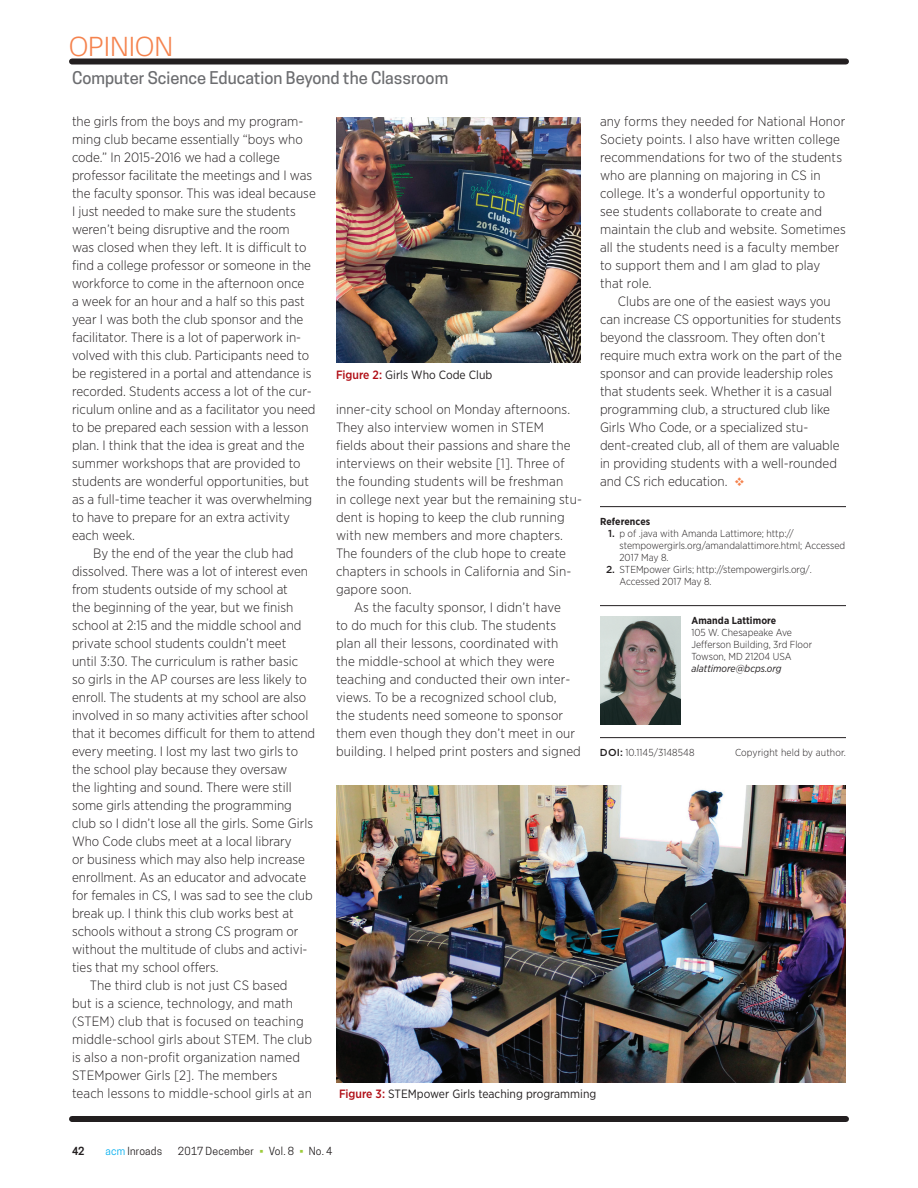
<style>
.page{position:relative;width:918px;height:1188px;background:#fff}
.page>*{position:absolute;margin:0;border:0;box-sizing:border-box;transform-origin:0 0}
.t1{font:300 30px "Clouseau Sans";color:#f5834e}
.t2{font:500 16.5px "Cooper Hewitt";color:#6c6d70}
.t3{font:300 13.5px/18px "Gotham Narrow";color:#231f20}
.t4{font:12px "Gotham Narrow";color:#231f20}
.t5{font:10.5px "Cooper Hewitt";letter-spacing:.02em;color:#231f20}
.t6{font:600 10.5px "Cooper Hewitt";color:#231f20}
.t7{font:300 10.2px/12px "Gotham Narrow";color:#231f20}
.t8{font:700 10.2px "Gotham Narrow";letter-spacing:.01em;color:#231f20}
.t9{font:italic 10.2px "Gotham Narrow";color:#231f20}
.s1{color:#f5834e}
.s2{font-family:"Gotham";font-weight:500}
.s3{font-weight:500;color:#b00d15}
.s4{color:#00aeef}
.s5{color:#9ccb3b}
</style>
<div class="page">
<div style="left:72px;top:58px;width:774px;height:6px;background:#231f20"></div>
<div style="left:72px;top:1116px;width:774px;height:6px;background:#231f20"></div>
<hr style="left:600px;top:506px;width:246px;height:1px;background:#231f20">
<hr style="left:600px;top:605px;width:246px;height:1px;background:#231f20">
<hr style="left:600px;top:737px;width:246px;height:1px;background:#231f20">
<img style="left:600px;top:617px;width:81px;height:108px">
<img style="left:336px;top:117px;width:244px;height:246px">
<img style="left:336px;top:786px;width:510px;height:296px">
<h1 class="t1" style="left:69px;top:36px;width:106px">OPINION</h1>
<p class="t2" style="left:72px;top:68px;width:378px">Computer Science Education Beyond the Classroom</p>
<p class="t3" style="left:72px;top:112px;width:233px">the girls from the boys and my program-</p>
<p class="t3" style="left:72px;top:130px;width:232px">ming club became essentially “boys who</p>
<p class="t3" style="left:72px;top:148px;width:209px">code.” In 2015-2016 we had a college</p>
<p class="t3" style="left:72px;top:166px;width:242px">professor facilitate the meetings and I was</p>
<p class="t3" style="left:72px;top:184px;width:245px">the faculty sponsor. This was ideal because</p>
<p class="t3" style="left:72px;top:202px;width:225px">I just needed to make sure the students</p>
<p class="t3" style="left:72px;top:220px;width:219px">weren’t being disruptive and the room</p>
<p class="t3" style="left:72px;top:238px;width:236px">was closed when they left. It is difficult to</p>
<p class="t3" style="left:72px;top:256px;width:241px">find a college professor or someone in the</p>
<p class="t3" style="left:72px;top:274px;width:234px">workforce to come in the afternoon once</p>
<p class="t3" style="left:72px;top:292px;width:234px">a week for an hour and a half so this past</p>
<p class="t3" style="left:72px;top:310px;width:233px">year I was both the club sponsor and the</p>
<p class="t3" style="left:72px;top:328px;width:231px">facilitator. There is a lot of paperwork in-</p>
<p class="t3" style="left:72px;top:346px;width:239px">volved with this club. Participants need to</p>
<p class="t3" style="left:72px;top:364px;width:241px">be registered in a portal and attendance is</p>
<p class="t3" style="left:72px;top:382px;width:241px">recorded. Students access a lot of the cur-</p>
<p class="t3" style="left:72px;top:400px;width:245px">riculum online and as a facilitator you need</p>
<p class="t3" style="left:72px;top:418px;width:238px">to be prepared each session with a lesson</p>
<p class="t3" style="left:72px;top:436px;width:234px">plan. I think that the idea is great and the</p>
<p class="t3" style="left:72px;top:454px;width:230px">summer workshops that are provided to</p>
<p class="t3" style="left:72px;top:472px;width:238px">students are wonderful opportunities, but</p>
<p class="t3" style="left:72px;top:490px;width:242px">as a full-time teacher it was overwhelming</p>
<p class="t3" style="left:72px;top:508px;width:219px">to have to prepare for an extra activity</p>
<p class="t3" style="left:72px;top:526px;width:65px">each week.</p>
<p class="t3" style="left:93px;top:544px;width:202px">By the end of the year the club had</p>
<p class="t3" style="left:72px;top:562px;width:238px">dissolved. There was a lot of interest even</p>
<p class="t3" style="left:72px;top:580px;width:217px">from students outside of my school at</p>
<p class="t3" style="left:72px;top:598px;width:223px">the beginning of the year, but we finish</p>
<p class="t3" style="left:72px;top:616px;width:231px">school at 2:15 and the middle school and</p>
<p class="t3" style="left:72px;top:634px;width:216px">private school students couldn’t meet</p>
<p class="t3" style="left:72px;top:652px;width:228px">until 3:30. The curriculum is rather basic</p>
<p class="t3" style="left:72px;top:670px;width:236px">so girls in the AP courses are less likely to</p>
<p class="t3" style="left:72px;top:688px;width:236px">enroll. The students at my school are also</p>
<p class="t3" style="left:72px;top:706px;width:238px">involved in so many activities after school</p>
<p class="t3" style="left:72px;top:724px;width:245px">that it becomes difficult for them to attend</p>
<p class="t3" style="left:72px;top:742px;width:228px">every meeting. I lost my last two girls to</p>
<p class="t3" style="left:72px;top:760px;width:217px">the school play because they oversaw</p>
<p class="t3" style="left:72px;top:778px;width:221px">the lighting and sound. There were still</p>
<p class="t3" style="left:72px;top:796px;width:221px">some girls attending the programming</p>
<p class="t3" style="left:72px;top:814px;width:243px">club so I didn’t lose all the girls. Some Girls</p>
<p class="t3" style="left:72px;top:832px;width:221px">Who Code clubs meet at a local library</p>
<p class="t3" style="left:72px;top:850px;width:234px">or business which may also help increase</p>
<p class="t3" style="left:72px;top:868px;width:236px">enrollment. As an educator and advocate</p>
<p class="t3" style="left:72px;top:886px;width:242px">for females in CS, I was sad to see the club</p>
<p class="t3" style="left:72px;top:904px;width:223px">break up. I think this club works best at</p>
<p class="t3" style="left:72px;top:922px;width:228px">schools without a strong CS program or</p>
<p class="t3" style="left:72px;top:940px;width:237px">without the multitude of clubs and activi-</p>
<p class="t3" style="left:72px;top:958px;width:148px">ties that my school offers.</p>
<p class="t3" style="left:90px;top:976px;width:199px">The third club is not just CS based</p>
<p class="t3" style="left:72px;top:994px;width:223px">but is a science, technology, and math</p>
<p class="t3" style="left:72px;top:1012px;width:233px">(STEM) club that is focused on teaching</p>
<p class="t3" style="left:72px;top:1030px;width:242px">middle-school girls about STEM. The club</p>
<p class="t3" style="left:72px;top:1048px;width:229px">is also a non-profit organization named</p>
<p class="t3" style="left:72px;top:1066px;width:207px">STEMpower Girls [2]. The members</p>
<p class="t3" style="left:72px;top:1084px;width:241px">teach lessons to middle-school girls at an</p>
<p class="t3" style="left:600px;top:112px;width:247px">any forms they needed for National Honor Society points. I also have written college recommendations for two of the students who are planning on majoring in CS in college. It’s a wonderful opportunity to see students collaborate to create and maintain the club and website. Sometimes all the students need is a faculty member to support them and I am glad to play that role.</p>
<p class="t3" style="left:600px;top:292px;width:243px;text-indent:18px">Clubs are one of the easiest ways you can increase CS opportunities for students beyond the classroom. They often don’t require much extra work on the part of the sponsor and can provide leadership roles that students seek. Whether it is a casual programming club, a structured club like Girls Who Code, or a specialized stu&shy;dent-created club, all of them are valuable in providing students with a well-rounded and CS rich education. <span class="s1">❖</span></p>
<p class="t8" style="left:600px;top:515px;width:52px">References</p>
<p class="t7" style="left:619px;top:527px;width:227px;text-indent:-11px"><span class="s2">1.</span> p of .java with Amanda Lattimore; http:// stempowergirls.org/amandalattimore.html; Accessed<br>2017 May 8.</p>
<p class="t7" style="left:619px;top:563px;width:194px;text-indent:-13px"><span class="s2">2.</span> STEMpower Girls; http://stempowergirls.org/.<br>Accessed 2017 May 8.</p>
<p class="t8" style="left:691px;top:614px;width:86px">Amanda Lattimore</p>
<p class="t7" style="left:691px;top:626px;width:122px">105 W. Chesapeake Ave<br>Jefferson Building, 3rd Floor<br>Towson, MD 21204 USA</p>
<p class="t9" style="left:691px;top:662px;width:92px">alattimore@bcps.org</p>
<p class="t4" style="left:336px;top:367px;width:158px"><span class="s3">Figure 2:</span> Girls Who Code Club</p>
<p class="t3" style="left:336px;top:400px;width:236px">inner-city school on Monday afternoons.</p>
<p class="t3" style="left:336px;top:418px;width:210px">They also interview women in STEM</p>
<p class="t3" style="left:336px;top:436px;width:236px">fields about their passions and share the</p>
<p class="t3" style="left:336px;top:454px;width:230px">interviews on their website [1]. Three of</p>
<p class="t3" style="left:336px;top:472px;width:229px">the founding students will be freshman</p>
<p class="t3" style="left:336px;top:490px;width:247px">in college next year but the remaining stu-</p>
<p class="t3" style="left:336px;top:508px;width:230px">dent is hoping to keep the club running</p>
<p class="t3" style="left:336px;top:526px;width:229px">with new members and more chapters.</p>
<p class="t3" style="left:336px;top:544px;width:232px">The founders of the club hope to create</p>
<p class="t3" style="left:336px;top:562px;width:237px">chapters in schools in California and Sin-</p>
<p class="t3" style="left:336px;top:580px;width:77px">gapore soon.</p>
<p class="t3" style="left:354px;top:598px;width:208px">As the faculty sponsor, I didn’t have</p>
<p class="t3" style="left:336px;top:616px;width:222px">to do much for this club. The students</p>
<p class="t3" style="left:336px;top:634px;width:224px">plan all their lessons, coordinated with</p>
<p class="t3" style="left:336px;top:652px;width:220px">the middle-school at which they were</p>
<p class="t3" style="left:336px;top:670px;width:236px">teaching and conducted their own inter-</p>
<p class="t3" style="left:336px;top:688px;width:222px">views. To be a recognized school club,</p>
<p class="t3" style="left:336px;top:706px;width:229px">the students need someone to sponsor</p>
<p class="t3" style="left:336px;top:724px;width:241px">them even though they don’t meet in our</p>
<p class="t3" style="left:336px;top:742px;width:246px">building. I helped print posters and signed</p>
<p class="t7" style="left:600px;top:746px;width:96px"><span class="s2">DOI:</span> 10.1145/3148548</p>
<p class="t7" style="left:735px;top:746px;width:112px">Copyright held by author.</p>
<p class="t4" style="left:339px;top:1087px;width:259px"><span class="s3">Figure 3:</span> STEMpower Girls teaching programming</p>
<p class="t6" style="left:72px;top:1145px;width:14px">42</p>
<p class="t5" style="left:106px;top:1145px;width:58px"><span class="s4">acm</span> Inroads</p>
<p class="t5" style="left:178px;top:1145px;width:156px">2017 December <span class="s5">•</span> Vol. 8 <span class="s5">•</span> No. 4</p>
</div>
